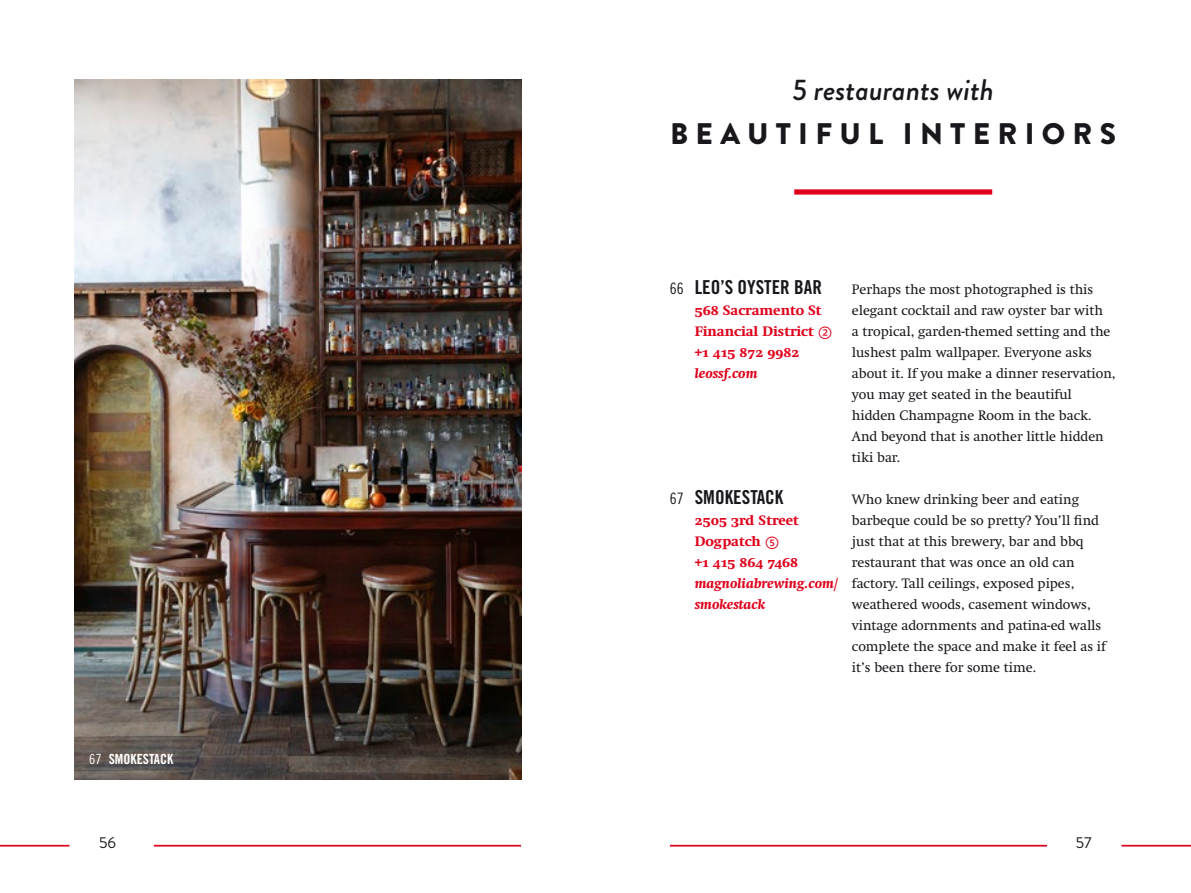
<style>
.page{position:relative;width:1191px;height:893px;background:#fff}
.page>*{position:absolute;margin:0;border:0;box-sizing:border-box;transform-origin:0 0}
.t1{font:900 29.75px "Brandon Grotesque";letter-spacing:.245em;color:#1a171c}
.t2{font:italic 500 29.75px "Brandon Grotesque";color:#1a171c}
.t3{font:19.25px "Trade Gothic LT Pro Bd Cn 20";color:#1a171c}
.t4{font:15.75px "Brandon Grotesque";color:#1a171c}
.t5{font:14px/21px "Swift Neue LT Pro";color:#1a171c}
.t6{font:700 14px/21px "Swift Neue LT Pro";color:#df001b}
.t7{font:italic 700 14px/21px "Swift Neue LT Pro";color:#df001b}
.t8{font:14px "Trade Gothic LT Pro Bd Cn 20";color:#fff}
.s1{font-family:"Trade Gothic LT Pro Cn 18"}
.s2{font-family:"Trade Gothic LT Pro Cn 18";font-size:15.75px}
.s3{font-family:"Fedra Sans Pro";font-weight:400;font-size:17.5px}
</style>
<div class="page">
<hr style="left:154px;top:845px;width:367px;height:1px;background:#df001b">
<hr style="left:670px;top:845px;width:377px;height:1px;background:#df001b">
<hr style="left:0;top:845px;width:69px;height:1px;background:#df001b">
<hr style="left:1121px;top:845px;width:70px;height:1px;background:#df001b">
<div style="left:794px;top:189px;width:198px;height:6px;background:#df001b"></div>
<img style="left:74px;top:79px;width:447px;height:700px">
<h1 class="t2" style="left:792px;top:69px;width:203px">5 restaurants with</h1>
<h1 class="t1" style="left:670px;top:113px;width:447px">BEAUTIFUL INTERIORS</h1>
<p class="t8" style="left:89px;top:750px;width:85px"><span class="s1">67</span> SMOKESTACK</p>
<h2 class="t3" style="left:670px;top:275px;width:154px"><span class="s2">66</span> LEO’S OYSTER BAR</h2>
<p class="t6" style="left:694px;top:300px;width:139px">568 Sacramento St<br>Financial District <span class="s3">➁ </span>+1 415 872 9982</p>
<p class="t7" style="left:694px;top:363px;width:64px">leossf.com</p>
<h2 class="t3" style="left:670px;top:485px;width:115px"><span class="s2">67</span> SMOKESTACK</h2>
<p class="t6" style="left:694px;top:510px;width:106px">2505 3rd Street<br>Dogpatch <span class="s3">➄<br></span>+1 415 864 7468</p>
<p class="t7" style="left:694px;top:573px;width:145px">magnoliabrewing.com/ smokestack</p>
<p class="t5" style="left:852px;top:279px;width:265px">Perhaps the most photographed is this elegant cocktail and raw oyster bar with<br>a tropical, garden-themed setting and the lushest palm wallpaper. Everyone asks about it. If you make a dinner reservation, you may get seated in the beautiful hidden Champagne Room in the back.<br>And beyond that is another little hidden tiki bar.</p>
<p class="t5" style="left:852px;top:489px;width:255px">Who knew drinking beer and eating barbeque could be so pretty? You’ll find just that at this brewery, bar and bbq restaurant that was once an old can factory. Tall ceilings, exposed pipes, weathered woods, casement windows, vintage adornments and patina-ed walls complete the space and make it feel as if it’s been there for some time.</p>
<p class="t4" style="left:99px;top:832px;width:18px">56</p>
<p class="t4" style="left:1076px;top:832px;width:17px">57</p>
</div>
